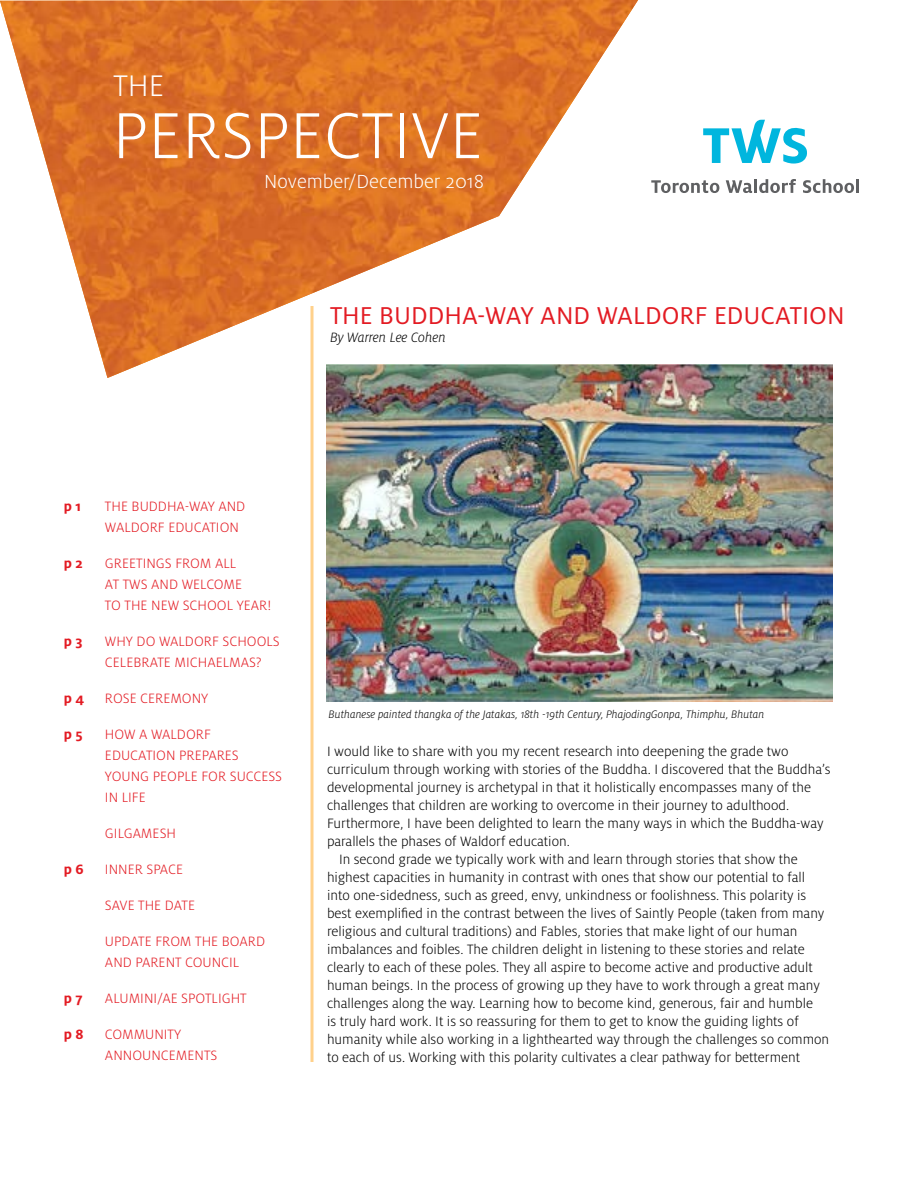
<style>
.page{position:relative;width:918px;height:1188px;background:#fff}
.page>*{position:absolute;margin:0;border:0;box-sizing:border-box;transform-origin:0 0}
.t1{font:300 72px "Milo OT";color:#fff}
.t2{font:300 33px "Milo OT";color:#fff}
.t3{font:27px "Milo OT";color:#e31b23}
.t4{font:300 21px "Milo OT";color:#fff}
.t5{font:300 15px "Milo OT";color:#000}
.t6{font:300 15px/21px "Milo OT";color:#e31b23}
.t7{font:italic 300 15px "Milo OT";color:#000}
.t8{font:700 15px "Milo OT";color:#e31b23}
.t9{font:italic 300 12px "Milo OT";color:#000}
</style>
<div class="page">
<img style="left:0;top:0;width:638px;height:378px">
<svg style="left:703px;top:120px;width:104px;height:44px"></svg>
<svg style="left:651px;top:180px;width:68px;height:13px"></svg>
<svg style="left:726px;top:180px;width:26px;height:13px"></svg>
<hr style="left:754px;top:179px;width:3px;height:14px;background:#5f6062">
<svg style="left:759px;top:179px;width:37px;height:14px"></svg>
<svg style="left:803px;top:179px;width:51px;height:14px"></svg>
<hr style="left:856px;top:179px;width:3px;height:14px;background:#5f6062">
<img style="left:326px;top:364px;width:506px;height:337px">
<svg style="left:310px;top:306px;width:4px;height:756px;background:#ffdca7"></svg>
<h2 class="t2" style="left:113px;top:68px;width:52px">THE</h2>
<h1 class="t1" style="left:112px;top:97px;width:372px">PERSPECTIVE</h1>
<h3 class="t4" style="left:264px;top:170px;width:221px">November/December 2018</h3>
<h3 class="t3" style="left:330px;top:301px;width:516px">THE BUDDHA-WAY AND WALDORF EDUCATION</h3>
<p class="t7" style="left:330px;top:330px;width:117px">By Warren Lee Cohen</p>
<p class="t8" style="left:64px;top:498px;width:19px">p 1</p>
<p class="t6" style="left:105px;top:496px;width:142px">THE BUDDHA-WAY AND<br>WALDORF EDUCATION</p>
<p class="t8" style="left:64px;top:555px;width:21px">p 2</p>
<p class="t6" style="left:105px;top:553px;width:168px">GREETINGS FROM ALL<br>AT TWS AND WELCOME<br>TO THE NEW SCHOOL YEAR!</p>
<p class="t8" style="left:64px;top:633px;width:20px">p 3</p>
<p class="t6" style="left:105px;top:631px;width:176px">WHY DO WALDORF SCHOOLS<br>CELEBRATE MICHAELMAS?</p>
<p class="t8" style="left:64px;top:690px;width:22px">p 4</p>
<p class="t6" style="left:105px;top:688px;width:105px">ROSE CEREMONY</p>
<p class="t8" style="left:64px;top:726px;width:21px">p 5</p>
<p class="t6" style="left:105px;top:724px;width:179px">HOW A WALDORF<br>EDUCATION PREPARES<br>YOUNG PEOPLE FOR SUCCESS<br>IN LIFE</p>
<p class="t6" style="left:105px;top:823px;width:73px">GILGAMESH</p>
<p class="t8" style="left:64px;top:861px;width:22px">p 6</p>
<p class="t6" style="left:105px;top:859px;width:80px">INNER SPACE</p>
<p class="t6" style="left:105px;top:895px;width:92px">SAVE THE DATE</p>
<p class="t6" style="left:105px;top:931px;width:162px">UPDATE FROM THE BOARD<br>AND PARENT COUNCIL</p>
<p class="t8" style="left:64px;top:990px;width:21px">p 7</p>
<p class="t6" style="left:105px;top:988px;width:143px">ALUMINI/AE SPOTLIGHT</p>
<p class="t8" style="left:64px;top:1026px;width:21px">p 8</p>
<p class="t6" style="left:105px;top:1024px;width:114px">COMMUNITY<br>ANNOUNCEMENTS</p>
<p class="t9" style="left:328px;top:707px;width:437px">Buthanese painted thangka of the Jatakas, 18th -19th Century, PhajodingGonpa, Thimphu, Bhutan</p>
<p class="t5" style="left:327px;top:743px;width:463px">I would like to share with you my recent research into deepening the grade two</p>
<p class="t5" style="left:327px;top:761px;width:505px">curriculum through working with stories of the Buddha. I discovered that the Buddha’s</p>
<p class="t5" style="left:327px;top:779px;width:486px">developmental journey is archetypal in that it holistically encompasses many of the</p>
<p class="t5" style="left:327px;top:797px;width:464px">challenges that children are working to overcome in their journey to adulthood.</p>
<p class="t5" style="left:327px;top:815px;width:498px">Furthermore, I have been delighted to learn the many ways in which the Buddha-way</p>
<p class="t5" style="left:327px;top:833px;width:244px">parallels the phases of Waldorf education.</p>
<p class="t5" style="left:339px;top:851px;width:460px">In second grade we typically work with and learn through stories that show the</p>
<p class="t5" style="left:327px;top:869px;width:480px">highest capacities in humanity in contrast with ones that show our potential to fall</p>
<p class="t5" style="left:327px;top:887px;width:481px">into one-sidedness, such as greed, envy, unkindness or foolishness. This polarity is</p>
<p class="t5" style="left:327px;top:905px;width:499px">best exemplified in the contrast between the lives of Saintly People (taken from many</p>
<p class="t5" style="left:327px;top:923px;width:472px">religious and cultural traditions) and Fables, stories that make light of our human</p>
<p class="t5" style="left:327px;top:941px;width:479px">imbalances and foibles. The children delight in listening to these stories and relate</p>
<p class="t5" style="left:327px;top:959px;width:487px">clearly to each of these poles. They all aspire to become active and productive adult</p>
<p class="t5" style="left:327px;top:977px;width:494px">human beings. In the process of growing up they have to work through a great many</p>
<p class="t5" style="left:327px;top:995px;width:487px">challenges along the way. Learning how to become kind, generous, fair and humble</p>
<p class="t5" style="left:327px;top:1013px;width:473px">is truly hard work. It is so reassuring for them to get to know the guiding lights of</p>
<p class="t5" style="left:327px;top:1031px;width:504px">humanity while also working in a lighthearted way through the challenges so common</p>
<p class="t5" style="left:327px;top:1049px;width:475px">to each of us. Working with this polarity cultivates a clear pathway for betterment</p>
</div>
